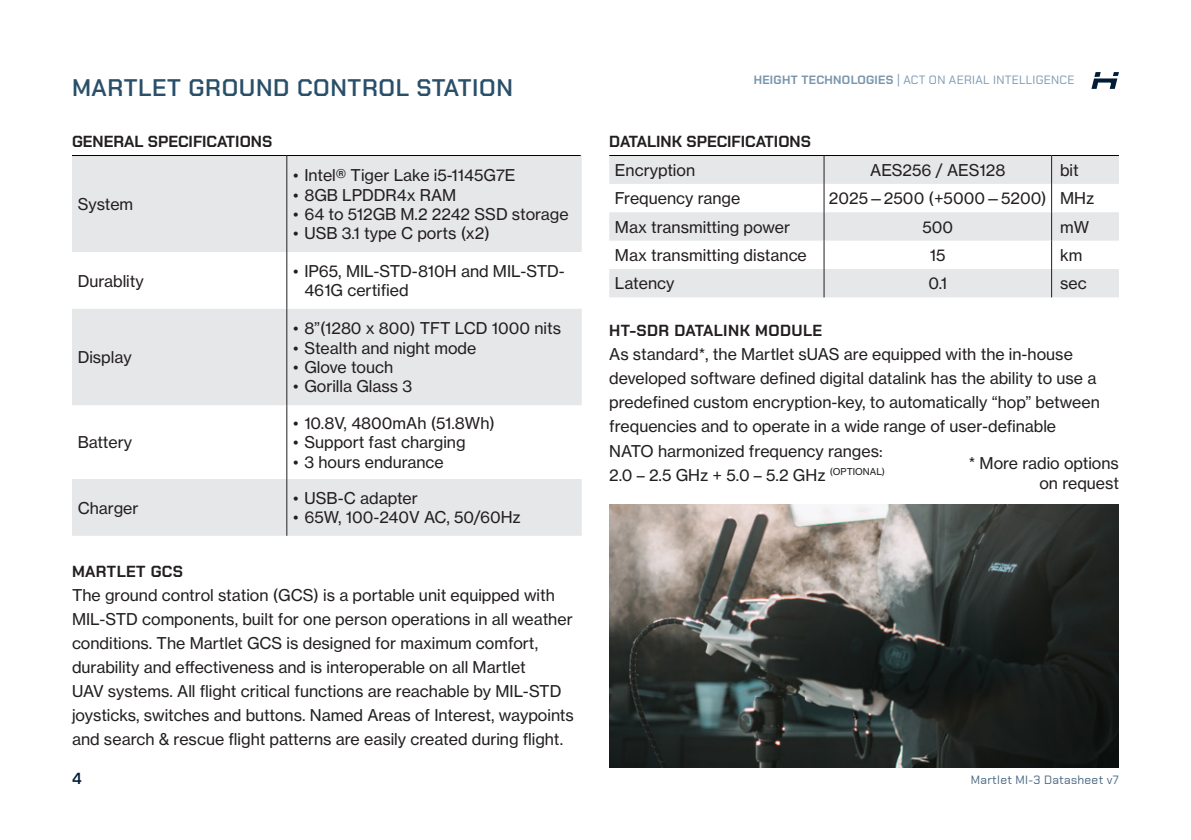
<style>
.page{position:relative;width:1191px;height:840px;background:#fff}
.page>*{position:absolute;margin:0;border:0;box-sizing:border-box;transform-origin:0 0}
.Heading_2{font:600 24px "Chakra Petch";letter-spacing:.025em;color:#294f69}
.Heading_2-2{font:16px/24px "N Haas Grotesk TX Pro 55 Rg";color:#231f20}
.Heading_2-3{font:700 16px "Chakra Petch";color:#231f20}
.Heading_2-4{font:700 16px "Chakra Petch";letter-spacing:.025em;color:#231f20}
.Heading_2-5{font:600 16px "Chakra Petch";color:#001c37}
.Heading_2-6{font:12px "Chakra Petch";letter-spacing:.025em;color:#7996ae}
.Heading_2-7{font:12px "Chakra Petch";letter-spacing:.025em;color:#476680}
.s1{font-weight:700}
</style>
<div class="page">
<svg style="left:72px;top:156px;width:510px;height:379px;fill:#e6e7e9"></svg>
<hr style="left:72px;top:155px;width:215px;height:1px;background:#000">
<hr style="left:287px;top:155px;width:294px;height:1px;background:#000">
<hr style="left:286px;top:156px;width:1px;height:96px;background:#231f20">
<hr style="left:286px;top:252px;width:1px;height:56px;background:#231f20">
<hr style="left:286px;top:308px;width:1px;height:97px;background:#231f20">
<hr style="left:286px;top:405px;width:1px;height:73px;background:#231f20">
<hr style="left:286px;top:478px;width:1px;height:57px;background:#231f20">
<img style="left:609px;top:504px;width:510px;height:263px">
<svg style="left:609px;top:156px;width:510px;height:141px;fill:#e6e7e9"></svg>
<hr style="left:609px;top:155px;width:215px;height:1px;background:#000">
<hr style="left:824px;top:155px;width:227px;height:1px;background:#000">
<hr style="left:1051px;top:155px;width:68px;height:1px;background:#000">
<svg style="left:823px;top:156px;width:1px;height:141px"></svg>
<svg style="left:1051px;top:156px;width:1px;height:141px"></svg>
<svg style="left:1091px;top:72px;width:28px;height:17px"></svg>
<p class="Heading_2" style="left:72px;top:74px;width:442px">MARTLET GROUND CONTROL STATION</p>
<p class="Heading_2-6" style="left:753px;top:73px;width:322px"><span class="s1">HEIGHT TECHNOLOGIES</span> | ACT ON AERIAL INTELLIGENCE</p>
<p class="Heading_2-3" style="left:72px;top:132px;width:202px">GENERAL SPECIFICATIONS</p>
<p class="Heading_2-2" style="left:78px;top:192px;width:57px">System</p>
<p class="Heading_2-2" style="left:293px;top:163px;width:224px">• Intel® Tiger Lake i5-1145G7E</p>
<p class="Heading_2-2" style="left:293px;top:183px;width:165px">• 8GB LPDDR4x RAM</p>
<p class="Heading_2-2" style="left:293px;top:202px;width:277px">• 64 to 512GB M.2 2242 SSD storage</p>
<p class="Heading_2-2" style="left:293px;top:221px;width:198px">• USB 3.1 type C ports (x2)</p>
<p class="Heading_2-2" style="left:78px;top:268px;width:68px">Durablity</p>
<p class="Heading_2-2" style="left:304px;top:261px;width:262px;line-height:19.2px;text-indent:-11px">• IP65, MIL-STD-810H and MIL-STD-<br>461G certified</p>
<p class="Heading_2-2" style="left:78px;top:345px;width:55px">Display</p>
<p class="Heading_2-2" style="left:78px;top:430px;width:56px">Battery</p>
<p class="Heading_2-2" style="left:78px;top:495px;width:62px">Charger</p>
<p class="Heading_2-2" style="left:293px;top:316px;width:269px">• 8”(1280 x 800) TFT LCD 1000 nits</p>
<p class="Heading_2-2" style="left:293px;top:335px;width:185px">• Stealth and night mode</p>
<p class="Heading_2-2" style="left:293px;top:355px;width:102px">• Glove touch</p>
<p class="Heading_2-2" style="left:293px;top:374px;width:121px">• Gorilla Glass 3</p>
<p class="Heading_2-2" style="left:293px;top:411px;width:203px">• 10.8V, 4800mAh (51.8Wh)</p>
<p class="Heading_2-2" style="left:293px;top:430px;width:174px">• Support fast charging</p>
<p class="Heading_2-2" style="left:293px;top:449px;width:152px">• 3 hours endurance</p>
<p class="Heading_2-2" style="left:293px;top:486px;width:126px">• USB-C adapter</p>
<p class="Heading_2-2" style="left:293px;top:505px;width:229px">• 65W, 100-240V AC, 50/60Hz</p>
<p class="Heading_2-4" style="left:72px;top:561px;width:112px">MARTLET GCS</p>
<p class="Heading_2-2" style="left:72px;top:582px;width:503px">The ground control station (GCS) is a portable unit equipped with MIL-STD components, built for one person operations in all weather conditions. The Martlet GCS is designed for maximum comfort, durability and effectiveness and is interoperable on all Martlet<br>UAV systems. All flight critical functions are reachable by MIL-STD joysticks, switches and buttons. Named Areas of Interest, waypoints and search &amp; rescue flight patterns are easily created during flight.</p>
<p class="Heading_2-3" style="left:609px;top:132px;width:203px">DATALINK SPECIFICATIONS</p>
<p class="Heading_2-2" style="left:615px;top:158px;width:82px">Encryption</p>
<p class="Heading_2-2" style="left:870px;top:158px;width:137px">AES256 / AES128</p>
<p class="Heading_2-2" style="left:1060px;top:158px;width:20px">bit</p>
<p class="Heading_2-2" style="left:615px;top:186px;width:127px">Frequency range</p>
<p class="Heading_2-2" style="left:829px;top:186px;width:219px">2025—2500 (+5000—5200)</p>
<p class="Heading_2-2" style="left:1060px;top:186px;width:36px">MHz</p>
<p class="Heading_2-2" style="left:615px;top:215px;width:177px">Max transmitting power</p>
<p class="Heading_2-2" style="left:922px;top:215px;width:32px">500</p>
<p class="Heading_2-2" style="left:1060px;top:215px;width:31px">mW</p>
<p class="Heading_2-2" style="left:615px;top:243px;width:193px">Max transmitting distance</p>
<p class="Heading_2-2" style="left:930px;top:243px;width:17px">15</p>
<p class="Heading_2-2" style="left:1060px;top:243px;width:24px">km</p>
<p class="Heading_2-2" style="left:615px;top:271px;width:61px">Latency</p>
<p class="Heading_2-2" style="left:928px;top:271px;width:20px">0.1</p>
<p class="Heading_2-2" style="left:1060px;top:271px;width:28px">sec</p>
<p class="Heading_2-4" style="left:609px;top:321px;width:214px">HT-SDR DATALINK MODULE</p>
<p class="Heading_2-2" style="left:609px;top:342px;width:492px">As standard*, the Martlet sUAS are equipped with the in-house developed software defined digital datalink has the ability to use a predefined custom encryption-key, to automatically “hop” between frequencies and to operate in a wide range of user-definable NATO harmonized frequency ranges:</p>
<p class="Heading_2-2" style="left:609px;top:462px;width:277px">2.0 – 2.5 GHz + 5.0 – 5.2 GHz <sup>(OPTIONAL)</sup></p>
<p class="Heading_2-2" style="left:968px;top:451px;width:152px">* More radio options</p>
<p class="Heading_2-2" style="left:1039px;top:470px;width:81px">on request</p>
<p class="Heading_2-5" style="left:72px;top:768px;width:11px">4</p>
<p class="Heading_2-7" style="left:970px;top:772px;width:150px">Martlet MI-3 Datasheet v7</p>
</div>
